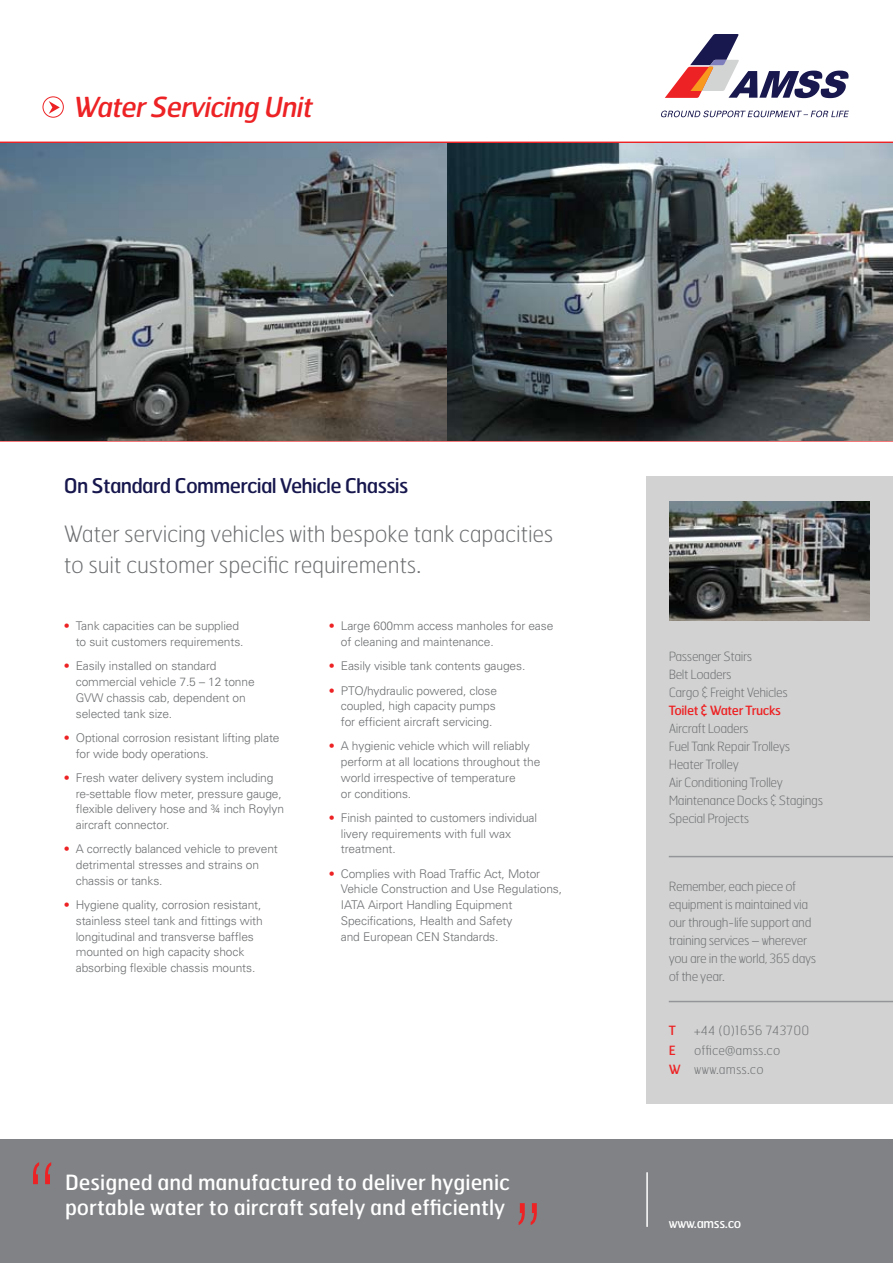
<style>
.page{position:relative;width:893px;height:1263px;background:#fff}
.page>*{position:absolute;margin:0;border:0;box-sizing:border-box;transform-origin:0 0}
.t1{font:100 95.7px "Helvetica Neue";color:#ed2224}
.t2{font:italic 27.6px "Hermes";color:#ed2224}
.t3{font:100 22.5px/31.5px "Hermes";letter-spacing:-.01em;color:#6d6f71}
.t4{font:21px/25.5px "Hermes";color:#fff}
.t5{font:20.25px "Hermes";letter-spacing:-.035em;color:#17174e}
.t6{font:100 12.75px/18px "Hermes";letter-spacing:-.03em;color:#6d6f71}
.t7{font:100 12.75px/19.5px "Hermes";letter-spacing:.01em;color:#6d6f71}
.t8{font:12.75px "Hermes";letter-spacing:-.03em;color:#ed2224}
.t9{font:12.75px "Hermes";letter-spacing:-.03em;color:#fff}
.t10{font:300 12px/15.8px "Univers";letter-spacing:-.01em;color:#6d6f71}
.s1{color:#ed2224}
.s2{font-weight:400;color:#ed2224}
</style>
<div class="page">
<div style="left:646px;top:476px;width:247px;height:628px;background:#d2d2d2"></div>
<div style="left:0;top:1140px;width:893px;height:123px;background:#808285"></div>
<svg style="left:49px;top:101px;width:11px;height:13px"></svg>
<div style="left:43px;top:96px;width:21px;height:22px;border:1px solid #ed2224;border-radius:50%"></div>
<hr style="left:0;top:142px;width:893px;height:1px;background:#ed2224">
<hr style="left:0;top:440px;width:893px;height:2px;background:#ed2224">
<hr style="left:669px;top:1001px;width:224px;height:1px;background:#939598">
<hr style="left:669px;top:856px;width:224px;height:1px;background:#939598">
<hr style="left:646px;top:1172px;width:2px;height:55px;background:#fff">
<svg style="left:665px;top:34px;width:184px;height:64px"></svg>
<svg style="left:661px;top:111px;width:188px;height:6px"></svg>
<img style="left:670px;top:502px;width:200px;height:119px">
<img style="left:446px;top:143px;width:447px;height:297px">
<svg style="left:0;top:143px;width:446px;height:297px;background:#5b6467"></svg>
<h2 class="t2" style="left:72px;top:90px;width:247px">WaterServicing Unit</h2>
<h3 class="t5" style="left:64px;top:473px;width:346px">On Standard Commercial Vehicle Chassis</h3>
<h3 class="t3" style="left:64px;top:517px;width:491px">Water servicing vehicles with bespoke tank capacities to suit customer specific requirements.</h3>
<p class="t10" style="left:76px;top:618px;width:169px;text-indent:-12px"><span class="s1">•</span> Tank capacities can be supplied to suit customers requirements.</p>
<p class="t10" style="left:76px;top:658px;width:180px;text-indent:-12px"><span class="s1">•</span> Easily installed on standard commercial vehicle 7.5 – 12 tonne<br>GVW chassis cab, dependent on selected tank size.</p>
<p class="t10" style="left:76px;top:730px;width:205px;text-indent:-12px"><span class="s1">•</span> Optional corrosion resistant lifting plate for wide body operations.</p>
<p class="t10" style="left:76px;top:770px;width:210px;text-indent:-12px"><span class="s1">•</span> Fresh water delivery system including re-settable flow meter, pressure gauge, flexible delivery hose and ¾ inch Roylyn aircraft connector.</p>
<p class="t10" style="left:76px;top:841px;width:204px;text-indent:-12px"><span class="s1">•</span> A correctly balanced vehicle to prevent detrimental stresses and strains on chassis or tanks.</p>
<p class="t10" style="left:76px;top:897px;width:189px;text-indent:-12px"><span class="s1">•</span> Hygiene quality, corrosion resistant, stainless steel tank and fittings with longitudinal and transverse baffles mounted on high capacity shock absorbing flexible chassis mounts.</p>
<p class="t10" style="left:341px;top:618px;width:214px;text-indent:-12px"><span class="s1">•</span> Large 600mm access manholes for ease of cleaning and maintenance.</p>
<p class="t10" style="left:329px;top:658px;width:198px"><span class="s1">•</span> Easily visible tank contents gauges.</p>
<p class="t10" style="left:341px;top:682px;width:158px;text-align:justify;text-indent:-12px"><span class="s1">•</span> PTO/hydraulic powered, close coupled, high capacity pumps for efficient aircraft servicing.</p>
<p class="t10" style="left:341px;top:738px;width:201px;text-indent:-12px"><span class="s1">•</span> A hygienic vehicle which will reliably perform at all locations throughout the world irrespective of temperature<br>or conditions.</p>
<p class="t10" style="left:341px;top:810px;width:198px;text-indent:-12px"><span class="s1">•</span> Finish painted to customers individual livery requirements with full wax treatment.</p>
<p class="t10" style="left:341px;top:865px;width:223px;text-indent:-12px"><span class="s1">•</span> Complies with Road Traffic Act, Motor Vehicle Construction and Use Regulations, IATA Airport Handling Equipment Specifications, Health and Safety<br>and European CEN Standards.</p>
<h1 class="t1" style="left:27px;top:1143px;width:32px">“</h1>
<h3 class="t4" style="left:65px;top:1168px;width:446px">Designed and manufactured to deliver hygienic portable water to aircraft safely and efficiently</h3>
<h1 class="t1" style="left:513px;top:1184px;width:32px">”</h1>
<p class="t6" style="left:669px;top:647px;width:121px">Passenger Stairs<br>Belt Loaders<br>Cargo &amp; Freight Vehicles</p>
<p class="t8" style="left:669px;top:702px;width:114px">Toilet &amp; Water Trucks</p>
<p class="t6" style="left:669px;top:719px;width:156px">Aircraft Loaders<br>Fuel Tank Repair Trolleys<br>Heater Trolley<br>Air Conditioning Trolley<br>Maintenance Docks &amp; Stagings<br>Special Projects</p>
<p class="t6" style="left:669px;top:877px;width:149px">Remember, each piece of equipment is maintained via our through-life support and training services – wherever you are in the world, 365 days of the year.</p>
<p class="t8" style="left:669px;top:1022px;width:9px">T</p>
<p class="t7" style="left:694px;top:1021px;width:117px">+44 (0)1656 743700</p>
<p class="t8" style="left:669px;top:1042px;width:9px">E</p>
<p class="t7" style="left:669px;top:1040px;width:113px;text-indent:26px">office@amss.co<br><span class="s2">W</span> www.amss.co</p>
<p class="t9" style="left:669px;top:1215px;width:74px">www.amss.co</p>
</div>
